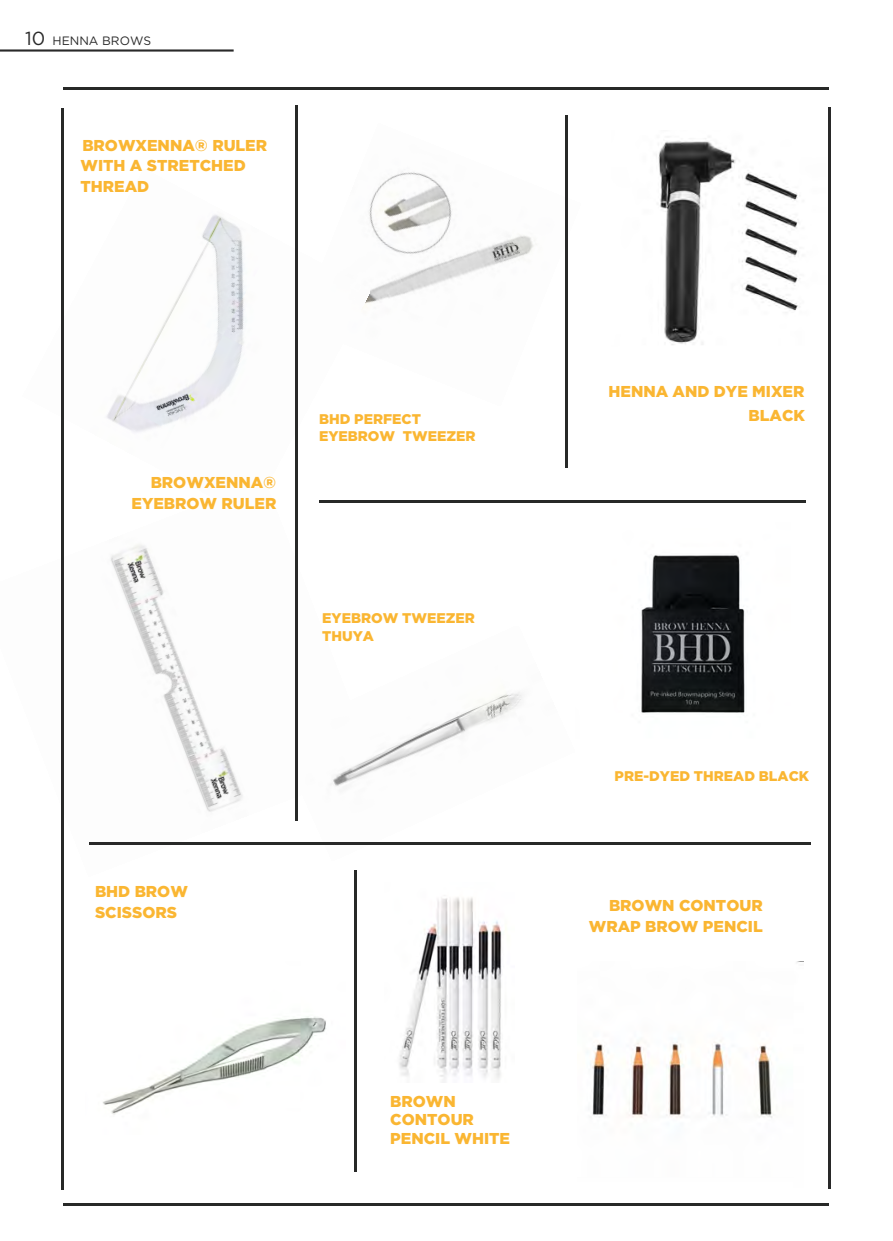
<style>
.page{position:relative;width:893px;height:1241px;background:#fff}
.page>*{position:absolute;margin:0;border:0;box-sizing:border-box;transform-origin:0 0}
.t1{font:900 15.75px/20.5px "Gotham Pro";color:#fab632}
.t2{font:900 14px/17.3px "Gotham Pro";color:#fab632}
.t3{font:12.08px "Gotham Pro";color:#292929}
.s1{font-size:18.9px}
</style>
<div class="page">
<img style="left:587px;top:961px;width:216px;height:157px">
<img style="left:61px;top:502px;width:312px;height:374px">
<img style="left:276px;top:625px;width:299px;height:235px">
<img style="left:658px;top:141px;width:141px;height:204px">
<img style="left:641px;top:554px;width:104px;height:159px">
<img style="left:103px;top:1017px;width:223px;height:98px">
<img style="left:370px;top:171px;width:164px;height:132px">
<img style="left:61px;top:169px;width:309px;height:348px">
<hr style="left:63px;top:88px;width:766px;height:2px;background:#282928">
<hr style="left:62px;top:108px;width:2px;height:1081px;background:#282928">
<hr style="left:63px;top:1203px;width:766px;height:2px;background:#282928">
<hr style="left:295px;top:105px;width:3px;height:715px;background:#282928">
<hr style="left:829px;top:107px;width:2px;height:1081px;background:#292929">
<hr style="left:89px;top:841px;width:721px;height:3px;background:#282928">
<img style="left:399px;top:897px;width:107px;height:185px">
<hr style="left:319px;top:500px;width:487px;height:2px;background:#282928">
<hr style="left:354px;top:870px;width:2px;height:301px;background:#282928">
<hr style="left:565px;top:115px;width:3px;height:352px;background:#282928">
<hr style="left:0;top:49px;width:233px;height:3px;background:#292929">
<p class="t3" style="left:25px;top:34px;width:128px"><span class="s1">10</span> HENNA BROWS</p>
<p class="t1" style="left:80px;top:134px;width:188px">BROWXENNA® RULER<br>WITH A STRETCHED<br>THREAD</p>
<p class="t1" style="left:132px;top:472px;width:146px;text-align:right">BROWXENNA®<br>EYEBROW RULER</p>
<p class="t2" style="left:319px;top:409px;width:158px">BHD PERFECT<br>EYEBROW TWEEZER</p>
<p class="t2" style="left:322px;top:609px;width:154px">EYEBROW TWEEZER<br>THUYA</p>
<p class="t1" style="left:95px;top:879px;width:94px;line-height:21.5px">BHD BROW<br>SCISSORS</p>
<p class="t1" style="left:390px;top:1090px;width:121px;line-height:18.7px">BROWN<br>CONTOUR<br>PENCIL WHITE</p>
<p class="t1" style="left:608px;top:378px;width:198px;line-height:24px;text-align:right">HENNA AND DYE MIXER<br>BLACK</p>
<p class="t2" style="left:615px;top:767px;width:196px">PRE-DYED THREAD BLACK</p>
<p class="t1" style="left:589px;top:894px;width:175px;line-height:21.3px;text-align:right">BROWN CONTOUR<br>WRAP BROW PENCIL</p>
</div>
